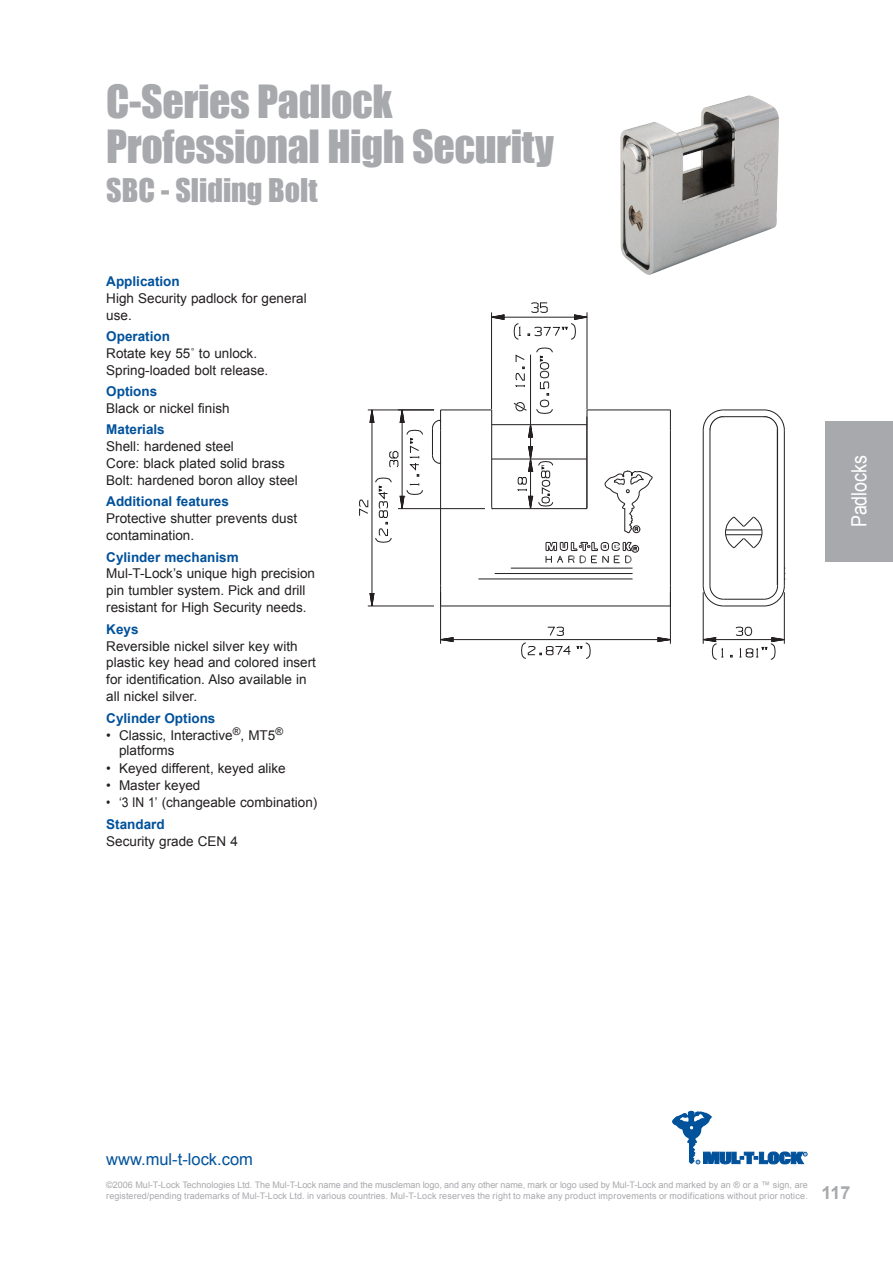
<style>
.page{position:relative;width:893px;height:1263px;background:#fff}
.page>*{position:absolute;margin:0;border:0;box-sizing:border-box;transform-origin:0 0}
.Product_SubTitle{font:42px "Impact";letter-spacing:-.01em;color:#a8a9ad}
.Product_Name{font:42px "Impact";letter-spacing:-.01em;color:#a8a9ad}
.Product_SubTitle-2{font:30px "Impact";color:#a8a9ad}
.t1{font:21px "Arial";color:#fff;scale:.85 1}
.numeration{font:700 18px "Arial";color:#a8a9ad}
.t2{font:16.5px "Arial";color:#01529b}
.body_text{font:13.5px/17px "Arial";color:#231f20}
.head_3{font:700 13.5px "Arial";color:#01519b}
.bullet_text{font:13.5px/15.5px "Arial";color:#231f20}
.bullet_text-2{font:13.5px "Arial";color:#231f20;scale:.9 1}
.t3{font:9px/10.8px "Arial";letter-spacing:.005em;color:#a8a9ad}
</style>
<div class="page">
<div style="left:825px;top:421px;width:68px;height:140px;background:#a8a9ad"></div>
<svg style="left:672px;top:1111px;width:135px;height:53px"></svg>
<img style="left:620px;top:95px;width:159px;height:180px">
<svg style="left:604px;top:470px;width:49px;height:64px"></svg>
<svg style="left:725px;top:516px;width:38px;height:33px"></svg>
<hr style="left:723px;top:410px;width:41px;height:1px;background:#231f20">
<hr style="left:723px;top:416px;width:41px;height:1px;background:#231f20">
<svg style="left:702px;top:409px;width:22px;height:22px"></svg>
<svg style="left:763px;top:409px;width:22px;height:22px"></svg>
<hr style="left:703px;top:430px;width:1px;height:156px;background:#231f20">
<hr style="left:723px;top:606px;width:41px;height:1px;background:#231f20">
<hr style="left:784px;top:430px;width:1px;height:156px;background:#231f20">
<svg style="left:702px;top:585px;width:22px;height:22px"></svg>
<hr style="left:710px;top:430px;width:1px;height:156px;background:#231f20">
<hr style="left:777px;top:430px;width:1px;height:156px;background:#231f20">
<svg style="left:763px;top:568px;width:22px;height:39px"></svg>
<hr style="left:723px;top:599px;width:41px;height:1px;background:#231f20">
<hr style="left:726px;top:534px;width:36px;height:1px;background:#231f20">
<hr style="left:726px;top:529px;width:36px;height:1px;background:#231f20">
<hr style="left:530px;top:355px;width:1px;height:104px;background:#231f20">
<svg style="left:515px;top:354px;width:10px;height:33px"></svg>
<svg style="left:513px;top:402px;width:14px;height:9px"></svg>
<svg style="left:528px;top:425px;width:5px;height:13px"></svg>
<hr style="left:491px;top:312px;width:1px;height:97px;background:#231f20">
<hr style="left:587px;top:312px;width:1px;height:97px;background:#231f20">
<hr style="left:492px;top:317px;width:95px;height:1px;background:#231f20">
<svg style="left:491px;top:314px;width:14px;height:6px"></svg>
<svg style="left:513px;top:323px;width:8px;height:17px"></svg>
<hr style="left:398px;top:508px;width:87px;height:1px;background:#231f20">
<hr style="left:402px;top:410px;width:1px;height:99px;background:#231f20">
<svg style="left:389px;top:450px;width:10px;height:18px"></svg>
<svg style="left:399px;top:483px;width:25px;height:26px"></svg>
<svg style="left:399px;top:409px;width:6px;height:14px"></svg>
<hr style="left:440px;top:592px;width:1px;height:52px;background:#231f20">
<hr style="left:670px;top:592px;width:1px;height:52px;background:#231f20">
<hr style="left:441px;top:639px;width:229px;height:1px;background:#231f20">
<svg style="left:547px;top:626px;width:17px;height:10px"></svg>
<svg style="left:440px;top:637px;width:14px;height:5px"></svg>
<svg style="left:657px;top:637px;width:14px;height:5px"></svg>
<hr style="left:368px;top:410px;width:66px;height:1px;background:#231f20">
<hr style="left:368px;top:606px;width:66px;height:1px;background:#231f20">
<hr style="left:372px;top:410px;width:1px;height:196px;background:#231f20">
<svg style="left:359px;top:499px;width:10px;height:17px"></svg>
<svg style="left:369px;top:409px;width:6px;height:14px"></svg>
<svg style="left:369px;top:593px;width:6px;height:14px"></svg>
<hr style="left:703px;top:592px;width:1px;height:52px;background:#231f20">
<hr style="left:784px;top:592px;width:1px;height:52px;background:#231f20">
<hr style="left:703px;top:639px;width:81px;height:1px;background:#231f20">
<svg style="left:702px;top:637px;width:21px;height:23px"></svg>
<hr style="left:511px;top:568px;width:122px;height:1px;background:#231f20">
<hr style="left:495px;top:573px;width:138px;height:1px;background:#231f20">
<hr style="left:478px;top:579px;width:155px;height:1px;background:#231f20">
<hr style="left:492px;top:424px;width:95px;height:1px;background:#231f20">
<hr style="left:492px;top:459px;width:95px;height:1px;background:#231f20">
<hr style="left:491px;top:410px;width:1px;height:97px;background:#231f20">
<hr style="left:586px;top:430px;width:1px;height:77px;background:#231f20">
<hr style="left:441px;top:410px;width:51px;height:1px;background:#231f20">
<svg style="left:432px;top:410px;width:9px;height:54px"></svg>
<hr style="left:440px;top:430px;width:1px;height:156px;background:#231f20">
<hr style="left:587px;top:410px;width:83px;height:1px;background:#231f20">
<hr style="left:670px;top:430px;width:1px;height:156px;background:#231f20">
<hr style="left:587px;top:430px;width:1px;height:79px;background:#231f20">
<hr style="left:492px;top:508px;width:95px;height:1px;background:#231f20">
<hr style="left:441px;top:606px;width:229px;height:1px;background:#231f20">
<svg style="left:670px;top:410px;width:1px;height:20px"></svg>
<svg style="left:586px;top:410px;width:2px;height:20px"></svg>
<svg style="left:521px;top:642px;width:70px;height:17px"></svg>
<svg style="left:730px;top:626px;width:55px;height:34px"></svg>
<svg style="left:406px;top:429px;width:17px;height:48px"></svg>
<svg style="left:375px;top:477px;width:17px;height:66px"></svg>
<svg style="left:516px;top:446px;width:38px;height:63px"></svg>
<svg style="left:528px;top:302px;width:60px;height:38px"></svg>
<svg style="left:536px;top:347px;width:17px;height:67px"></svg>
<svg style="left:546px;top:541px;width:93px;height:23px"></svg>
<p class="Product_Name" style="left:106px;top:69px;width:288px">C‑Series Padlock</p>
<p class="Product_SubTitle" style="left:106px;top:114px;width:449px">Professional High Security</p>
<p class="Product_SubTitle-2" style="left:106px;top:167px;width:213px">SBC - Sliding Bolt</p>
<p class="head_3" style="left:106px;top:272px;width:75px">Application</p>
<p class="body_text" style="left:106px;top:290px;width:202px">High Security padlock for general use.</p>
<p class="head_3" style="left:106px;top:327px;width:65px">Operation</p>
<p class="body_text" style="left:106px;top:345px;width:152px">Rotate key 55˚ to unlock.</p>
<p class="body_text" style="left:106px;top:362px;width:164px">Spring-loaded bolt release.</p>
<p class="head_3" style="left:106px;top:383px;width:53px">Options</p>
<p class="body_text" style="left:106px;top:400px;width:125px">Black or nickel finish</p>
<p class="head_3" style="left:106px;top:421px;width:60px">Materials</p>
<p class="body_text" style="left:106px;top:438px;width:129px">Shell: hardened steel</p>
<p class="body_text" style="left:106px;top:455px;width:180px">Core: black plated solid brass</p>
<p class="body_text" style="left:106px;top:472px;width:193px">Bolt: hardened boron alloy steel</p>
<p class="head_3" style="left:106px;top:493px;width:124px">Additional features</p>
<p class="body_text" style="left:106px;top:510px;width:192px">Protective shutter prevents dust contamination.</p>
<p class="head_3" style="left:106px;top:548px;width:134px">Cylinder mechanism</p>
<p class="body_text" style="left:106px;top:565px;width:210px">Mul‑T‑Lock’s unique high precision pin tumbler system. Pick and drill resistant for High Security needs.</p>
<p class="head_3" style="left:106px;top:620px;width:34px">Keys</p>
<p class="body_text" style="left:106px;top:637px;width:211px">Reversible nickel silver key with plastic key head and colored insert for identification. Also available in all nickel silver.</p>
<p class="head_3" style="left:106px;top:709px;width:111px">Cylinder Options</p>
<p class="bullet_text" style="left:119px;top:727px;width:166px;text-indent:-13px">• Classic, Interactive<sup>®</sup>, MT5<sup>® </sup>platforms</p>
<p class="bullet_text" style="left:106px;top:761px;width:181px">• Keyed different, keyed alike</p>
<p class="bullet_text" style="left:106px;top:778px;width:96px">• Master keyed</p>
<p class="bullet_text-2" style="left:106px;top:794px;width:236px">• ‘3 IN 1’ (changeable combination)</p>
<p class="head_3" style="left:106px;top:815px;width:60px">Standard</p>
<p class="bullet_text" style="left:106px;top:833px;width:133px">Security grade CEN 4</p>
<p class="t1" style="left:845px;top:527px;width:87px;rotate:-90deg">Padlocks</p>
<p class="t2" style="left:106px;top:1148px;width:148px">www.mul-t-lock.com</p>
<p class="t3" style="left:106px;top:1180px;width:703px">©2006 Mul-T-Lock Technologies Ltd. The Mul-T-Lock name and the muscleman logo, and any other name, mark or logo used by Mul-T-Lock and marked by an ® or a ™ sign, are registered/pending trademarks of Mul-T-Lock Ltd. in various countries. Mul-T-Lock reserves the right to make any product improvements or modifications without prior notice.</p>
<p class="numeration" style="left:821px;top:1181px;width:31px">117</p>
</div>
